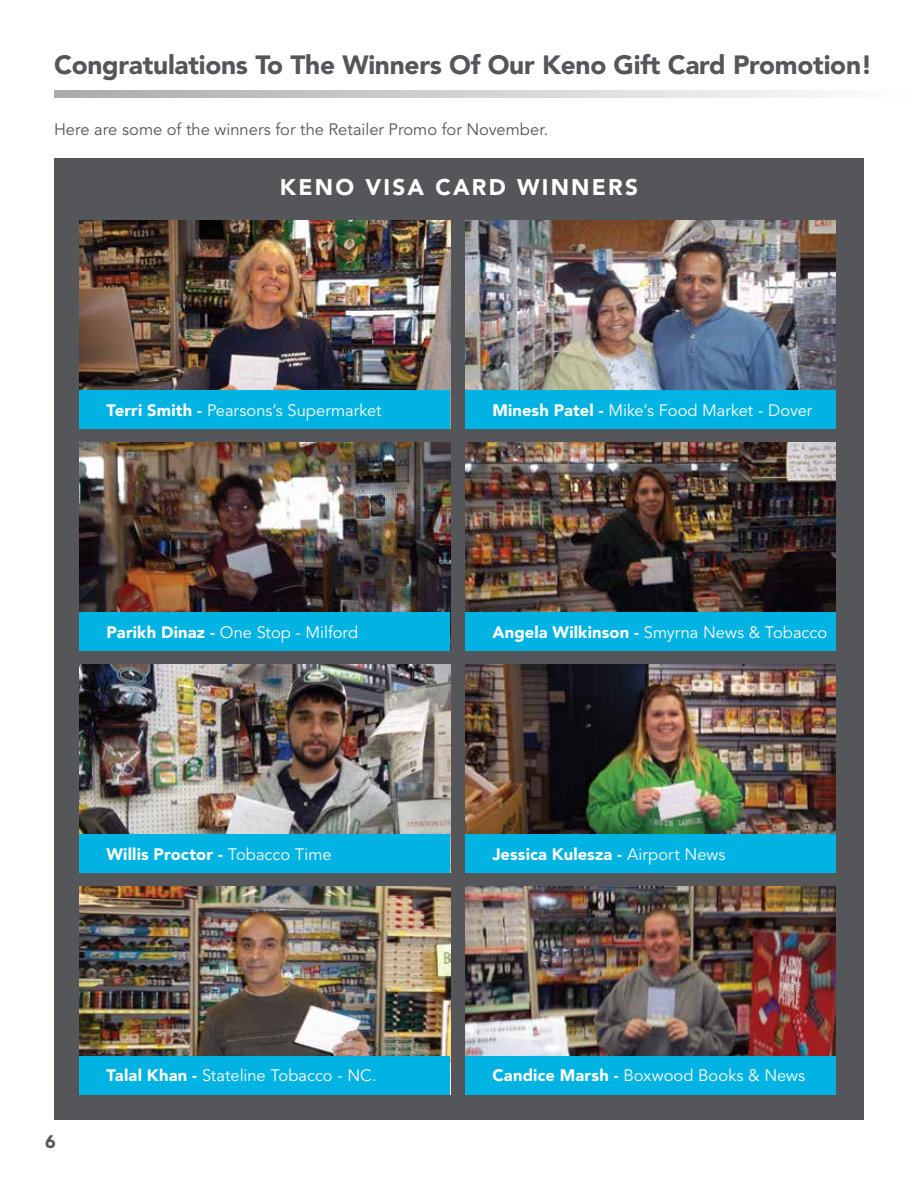
<style>
.page{position:relative;width:918px;height:1188px;background:#fff}
.page>*{position:absolute;margin:0;border:0;box-sizing:border-box;transform-origin:0 0}
.t1{font:900 26.25px "Avenir LT Std";letter-spacing:-.01em;color:#55565a}
.t2{font:900 22.5px "Avenir LT Std";letter-spacing:.1em;color:#fff}
.t3{font:900 18px "Avenir LT Std";color:#55565a}
.t4{font:16.5px "Avenir LT Std";color:#fff}
.t5{font:16.5px "Avenir LT Std";color:#55565a}
.t6{font:900 16.5px "Avenir LT Std";letter-spacing:.005em;color:#fff}
.s1{font-weight:900}
.s2{font-weight:400}
</style>
<div class="page">
<svg style="left:54px;top:90px;width:756px;height:8px;background:#cfcfd0"></svg>
<div style="left:54px;top:158px;width:810px;height:962px;background:#55565a"></div>
<img style="left:80px;top:221px;width:370px;height:170px">
<img style="left:465px;top:221px;width:371px;height:170px">
<img style="left:80px;top:443px;width:370px;height:170px">
<img style="left:465px;top:886px;width:371px;height:170px">
<img style="left:80px;top:665px;width:370px;height:169px">
<img style="left:465px;top:665px;width:371px;height:169px">
<img style="left:80px;top:886px;width:370px;height:170px">
<img style="left:465px;top:443px;width:371px;height:170px">
<div style="left:80px;top:391px;width:370px;height:38px;background:#00b3e2"></div>
<div style="left:465px;top:391px;width:371px;height:38px;background:#00b3e2"></div>
<div style="left:80px;top:613px;width:370px;height:38px;background:#00b3e2"></div>
<div style="left:465px;top:613px;width:371px;height:38px;background:#00b3e2"></div>
<div style="left:80px;top:834px;width:370px;height:38px;background:#00b3e2"></div>
<div style="left:465px;top:834px;width:371px;height:38px;background:#00b3e2"></div>
<div style="left:80px;top:1056px;width:370px;height:38px;background:#00b3e2"></div>
<div style="left:465px;top:1056px;width:371px;height:38px;background:#00b3e2"></div>
<h1 class="t1" style="left:54px;top:49px;width:820px">Congratulations To The Winners Of Our Keno Gift Card Promotion!</h1>
<p class="t5" style="left:54px;top:120px;width:496px">Here are some of the winners for the Retailer Promo for November.</p>
<h2 class="t2" style="left:280px;top:173px;width:360px">KENO VISA CARD WINNERS</h2>
<p class="t4" style="left:107px;top:401px;width:277px"><span class="s1">Terri Smith -</span> Pearsons’s Supermarket</p>
<p class="t4" style="left:492px;top:401px;width:322px"><span class="s1">Minesh Patel -</span> Mike’s Food Market - Dover</p>
<p class="t4" style="left:107px;top:623px;width:253px"><span class="s1">Parikh Dinaz -</span> One Stop - Milford</p>
<p class="t4" style="left:492px;top:623px;width:336px"><span class="s1">Angela Wilkinson -</span> Smyrna News &amp; Tobacco</p>
<p class="t6" style="left:107px;top:844px;width:227px">Willis Proctor - <span class="s2">Tobacco Time</span></p>
<p class="t6" style="left:492px;top:844px;width:235px">Jessica Kulesza - <span class="s2">Airport News</span></p>
<p class="t3" style="left:45px;top:1131px;width:12px">6</p>
<p class="t4" style="left:107px;top:1066px;width:272px"><span class="s1">Talal Khan -</span> Stateline Tobacco - NC.</p>
<p class="t4" style="left:492px;top:1066px;width:314px"><span class="s1">Candice Marsh -</span> Boxwood Books &amp; News</p>
</div>
